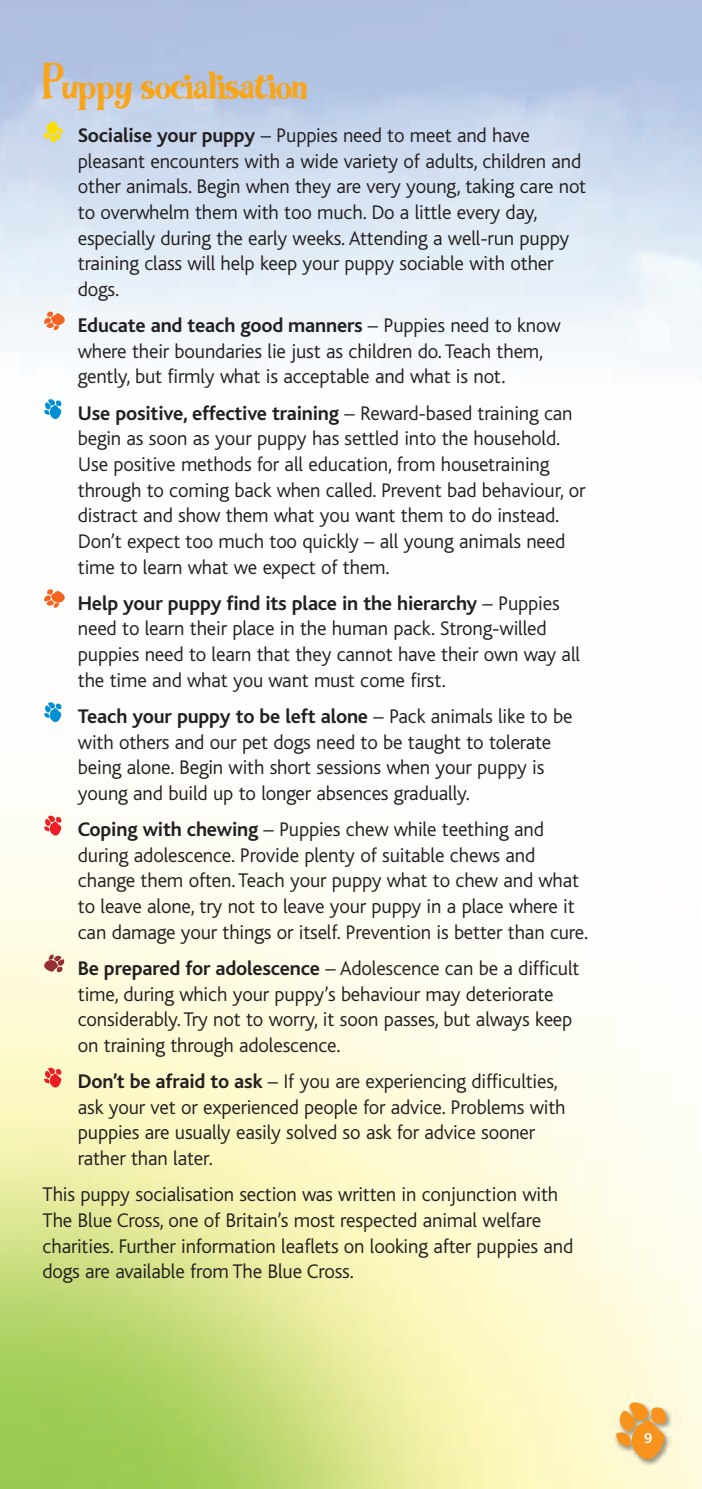
<style>
.page{position:relative;width:702px;height:1489px;background:#fff}
.page>*{position:absolute;margin:0;border:0;box-sizing:border-box;transform-origin:0 0}
.t1{font:40px "WG";letter-spacing:-.01em;color:#f9a51b}
.t2{font:300 20.5px/25.5px "Bliss";letter-spacing:-.01em;color:#231f20}
.t3{font:700 15px "Bliss";color:#fff}
.s1{font-weight:700}
</style>
<div class="page">
<img style="left:0;top:0;width:702px;height:1488px">
<img style="left:581px;top:1380px;width:100px;height:95px">
<svg style="left:616px;top:1402px;width:50px;height:57px"></svg>
<svg style="left:44px;top:1067px;width:17px;height:20px"></svg>
<svg style="left:44px;top:954px;width:20px;height:18px"></svg>
<svg style="left:44px;top:815px;width:17px;height:20px"></svg>
<svg style="left:44px;top:702px;width:17px;height:20px"></svg>
<svg style="left:44px;top:589px;width:21px;height:18px"></svg>
<svg style="left:44px;top:399px;width:17px;height:20px"></svg>
<svg style="left:44px;top:311px;width:21px;height:19px"></svg>
<svg style="left:44px;top:121px;width:19px;height:21px"></svg>
<img style="left:0;top:1131px;width:37px;height:357px">
<h1 class="t1" style="left:43px;top:71px;width:267px">Puppy socialisation</h1>
<p class="t2" style="left:78px;top:124px;width:510px"><span class="s1">Socialise your puppy</span> – Puppies need to meet and have pleasant encounters with a wide variety of adults, children and other animals. Begin when they are very young, taking care not to overwhelm them with too much. Do a little every day, especially during the early weeks. Attending a well-run puppy training class will help keep your puppy sociable with other dogs.</p>
<p class="t2" style="left:78px;top:314px;width:484px"><span class="s1">Educate and teach good manners</span> – Puppies need to know where their boundaries lie just as children do. Teach them, gently, but firmly what is acceptable and what is not.</p>
<p class="t2" style="left:78px;top:402px;width:509px"><span class="s1">Use positive, effective training</span> – Reward-based training can begin as soon as your puppy has settled into the household.<br>Use positive methods for all education, from housetraining through to coming back when called. Prevent bad behaviour, or distract and show them what you want them to do instead.<br>Don’t expect too much too quickly – all young animals need time to learn what we expect of them.</p>
<p class="t2" style="left:78px;top:592px;width:504px"><span class="s1">Help your puppy find its place in the hierarchy</span> – Puppies need to learn their place in the human pack. Strong-willed puppies need to learn that they cannot have their own way all the time and what you want must come first.</p>
<p class="t2" style="left:78px;top:705px;width:496px"><span class="s1">Teach your puppy to be left alone</span> – Pack animals like to be with others and our pet dogs need to be taught to tolerate being alone. Begin with short sessions when your puppy is young and build up to longer absences gradually.</p>
<p class="t2" style="left:78px;top:818px;width:512px"><span class="s1">Coping with chewing</span> – Puppies chew while teething and during adolescence. Provide plenty of suitable chews and change them often. Teach your puppy what to chew and what to leave alone, try not to leave your puppy in a place where it can damage your things or itself. Prevention is better than cure.</p>
<p class="t2" style="left:78px;top:957px;width:503px"><span class="s1">Be prepared for adolescence</span> – Adolescence can be a difficult time, during which your puppy’s behaviour may deteriorate considerably. Try not to worry, it soon passes, but always keep on training through adolescence.</p>
<p class="t2" style="left:78px;top:1070px;width:489px"><span class="s1">Don’t be afraid to ask</span> – If you are experiencing difficulties, ask your vet or experienced people for advice. Problems with puppies are usually easily solved so ask for advice sooner rather than later.</p>
<p class="t2" style="left:43px;top:1183px;width:532px">This puppy socialisation section was written in conjunction with The Blue Cross, one of Britain’s most respected animal welfare charities. Further information leaflets on looking after puppies and dogs are available from The Blue Cross.</p>
<p class="t3" style="left:644px;top:1431px;width:10px">9</p>
</div>
